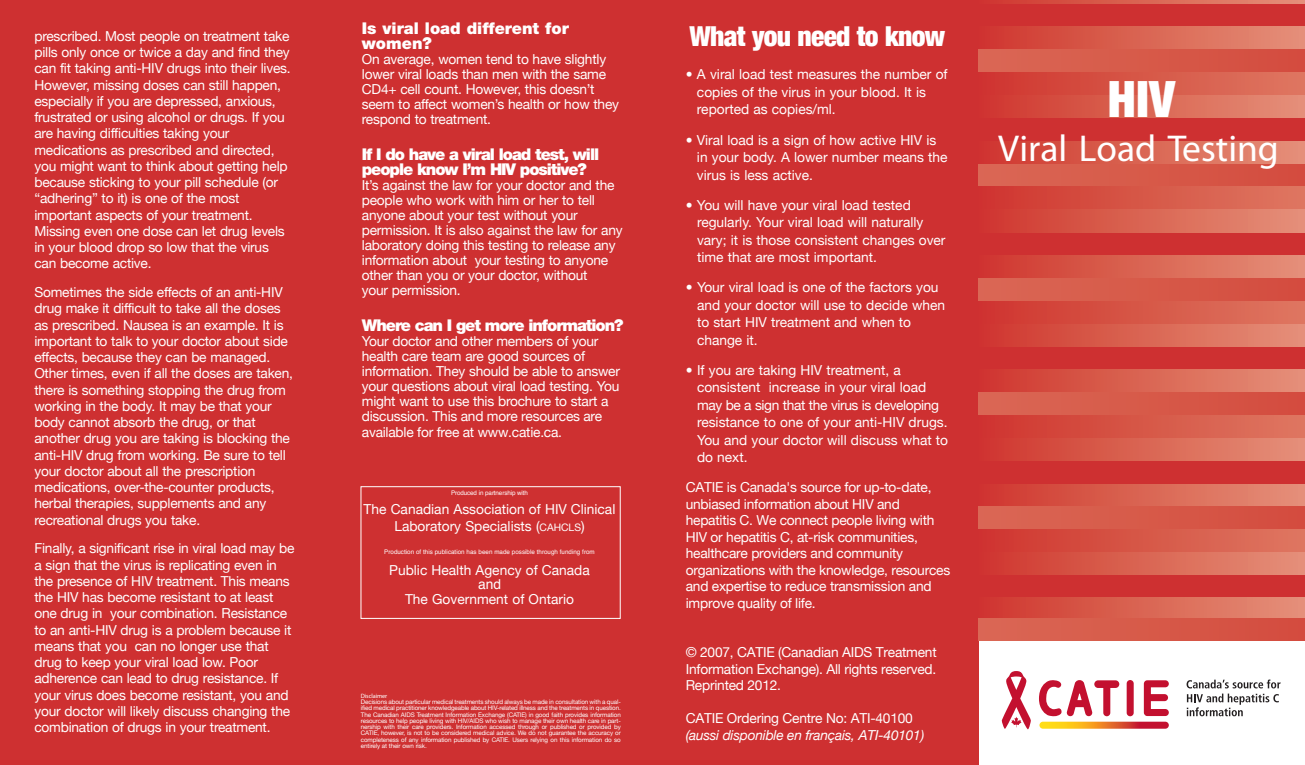
<style>
.page{position:relative;width:1305px;height:765px;background:#fff}
.page>*{position:absolute;margin:0;border:0;box-sizing:border-box;transform-origin:0 0}
.t1{font:900 condensed 50px "Helvetica Neue";color:#fff}
.t2{font:37.5px "Helvetica Neue Light TT";color:#fff}
.t3{font:900 condensed 27.5px "Helvetica Neue";letter-spacing:-.025em;color:#fff}
.t4{font:900 16.25px/15px "Helvetica Neue";letter-spacing:-.065em;color:#fff}
.t5{font:900 16.25px/15px "Helvetica Neue";color:#fff}
.t6{font:13.75px/16.2px "Helvetica Neue";letter-spacing:-.015em;color:#fff}
.t7{font:italic 13.75px/16.5px "Helvetica Neue";letter-spacing:-.015em;color:#fff}
.t8{font:6.25px/6.2px "Helvetica Neue";letter-spacing:-.015em;color:#fff}
.t9{font:6.25px "Helvetica";color:#fff}
.s1{font-size:10.25px}
.s2{font-family:"Helvetica"}
.s3{font-family:"Helvetica Neue Bold TT"}
.s4{font-style:normal}
</style>
<div class="page">
<div style="left:0;top:0;width:979px;height:765px;background:#ce3031"></div>
<svg style="left:979px;top:0;width:326px;height:4px"></svg>
<div style="left:978px;top:4px;width:327px;height:23px;background:#ce3031"></div>
<div style="left:978px;top:27px;width:327px;height:23px;background:linear-gradient(to right,#cf362e,#e59179)"></div>
<div style="left:978px;top:50px;width:327px;height:23px;background:linear-gradient(to right,#da6855,#d44c3e)"></div>
<div style="left:978px;top:73px;width:327px;height:22px;background:linear-gradient(to right,#cf342f,#de7861)"></div>
<div style="left:978px;top:95px;width:327px;height:23px;background:linear-gradient(to right,#cf362e,#e59179)"></div>
<div style="left:978px;top:118px;width:327px;height:23px;background:#ce3031"></div>
<div style="left:978px;top:141px;width:327px;height:23px;background:linear-gradient(to right,#cf362e,#e59179)"></div>
<div style="left:978px;top:164px;width:327px;height:23px;background:linear-gradient(to right,#da6855,#d44c3e)"></div>
<div style="left:978px;top:187px;width:327px;height:23px;background:linear-gradient(to right,#cf342f,#de7861)"></div>
<div style="left:978px;top:210px;width:327px;height:23px;background:linear-gradient(to right,#cf362e,#e59179)"></div>
<div style="left:978px;top:233px;width:327px;height:22px;background:#ce3031"></div>
<div style="left:978px;top:255px;width:327px;height:23px;background:linear-gradient(to right,#cf362e,#e59179)"></div>
<div style="left:978px;top:278px;width:327px;height:23px;background:linear-gradient(to right,#da6855,#d44c3e)"></div>
<div style="left:978px;top:301px;width:327px;height:23px;background:linear-gradient(to right,#cf342f,#de7861)"></div>
<div style="left:978px;top:324px;width:327px;height:23px;background:linear-gradient(to right,#cf362e,#e59179)"></div>
<div style="left:978px;top:347px;width:327px;height:23px;background:#ce3031"></div>
<div style="left:978px;top:370px;width:327px;height:23px;background:linear-gradient(to right,#cf362e,#e59179)"></div>
<div style="left:978px;top:393px;width:327px;height:22px;background:linear-gradient(to right,#da6855,#d44c3e)"></div>
<div style="left:978px;top:415px;width:327px;height:23px;background:linear-gradient(to right,#cf342f,#de7861)"></div>
<div style="left:978px;top:438px;width:327px;height:23px;background:linear-gradient(to right,#cf362e,#e59179)"></div>
<div style="left:978px;top:461px;width:327px;height:23px;background:#ce3031"></div>
<div style="left:978px;top:484px;width:327px;height:23px;background:linear-gradient(to right,#cf362e,#e59179)"></div>
<div style="left:978px;top:507px;width:327px;height:23px;background:linear-gradient(to right,#da6855,#d44c3e)"></div>
<div style="left:978px;top:530px;width:327px;height:23px;background:linear-gradient(to right,#cf342f,#de7861)"></div>
<div style="left:978px;top:553px;width:327px;height:22px;background:linear-gradient(to right,#cf362e,#e59179)"></div>
<div style="left:978px;top:575px;width:327px;height:23px;background:#ce3031"></div>
<div style="left:978px;top:598px;width:327px;height:22px;background:linear-gradient(to right,#cf362e,#e59179)"></div>
<div style="left:978px;top:618px;width:327px;height:23px;background:linear-gradient(to right,#da6855,#d44c3e)"></div>
<div style="left:361px;top:486px;width:260px;height:133px;border:1px solid #fff"></div>
<svg style="left:1144px;top:680px;width:25px;height:36px"></svg>
<div style="left:1127px;top:680px;width:7px;height:36px;background:#c3102f;border-radius:4px"></div>
<svg style="left:1039px;top:722px;width:130px;height:7px"></svg>
<svg style="left:1039px;top:680px;width:80px;height:37px"></svg>
<svg style="left:1002px;top:671px;width:29px;height:58px"></svg>
<svg style="left:1187px;top:680px;width:94px;height:8px"></svg>
<svg style="left:1187px;top:694px;width:92px;height:22px"></svg>
<p class="t6" style="left:34px;top:28px;width:258px">prescribed. Most people on treatment take pills only once or twice a day and find they can fit taking anti-HIV drugs into their lives.<br>However, missing doses can still happen, especially if you are depressed, anxious, frustrated or using alcohol or drugs. If you are having difficulties taking your medications as prescribed and directed, you might want to think about getting help because sticking to your pill schedule (or “adhering” to it) is one of the most important aspects of your treatment.<br>Missing even one dose can let drug levels in your blood drop so low that the virus can become active.</p>
<p class="t6" style="left:34px;top:284px;width:260px">Sometimes the side effects of an anti-HIV drug make it difficult to take all the doses as prescribed. Nausea is an example. It is important to talk to your doctor about side effects, because they can be managed.<br>Other times, even if all the doses are taken, there is something stopping the drug from working in the body. It may be that your body cannot absorb the drug, or that another drug you are taking is blocking the anti-HIV drug from working. Be sure to tell your doctor about all the prescription medications, over-the-counter products, herbal therapies, supplements and any recreational drugs you take.</p>
<p class="t6" style="left:34px;top:540px;width:262px">Finally, a significant rise in viral load may be a sign that the virus is replicating even in the presence of HIV treatment. This means the HIV has become resistant to at least one drug in your combination. Resistance to an anti-HIV drug is a problem because it means that you can no longer use that drug to keep your viral load low. Poor adherence can lead to drug resistance. If your virus does become resistant, you and your doctor will likely discuss changing the combination of drugs in your treatment.</p>
<p class="t5" style="left:362px;top:20px;width:209px">Is viral load different for women?</p>
<p class="t6" style="left:362px;top:51px;width:259px;line-height:15px">On average, women tend to have slightly lower viral loads than men with the same CD4+ cell count. However, this doesn’t seem to affect women’s health or how they respond to treatment.</p>
<p class="t4" style="left:362px;top:146px;width:239px">If I do have a viral load test, will people know I’m HIV positive?</p>
<p class="t6" style="left:362px;top:177px;width:262px;line-height:15px">It’s against the law for your doctor and the people who work with him or her to tell anyone about your test without your permission. It is also against the law for any laboratory doing this testing to release any information about your testing to anyone other than you or your doctor, without<br>your permission.</p>
<p class="t4" style="left:362px;top:318px;width:263px">Where can I get more information?</p>
<p class="t6" style="left:362px;top:333px;width:260px;line-height:15px">Your doctor and other members of your health care team are good sources of information. They should be able to answer your questions about viral load testing. You might want to use this brochure to start a discussion. This and more resources are</p>
<p class="t6" style="left:362px;top:424px;width:202px">available for free at www.catie.ca.</p>
<p class="t9" style="left:451px;top:488px;width:78px">Produced in partnership with</p>
<p class="t6" style="left:364px;top:500px;width:253px;line-height:17.5px;text-align:center">The Canadian Association of HIV Clinical<br>Laboratory Specialists (<span class="s1">CAHCLS</span>)</p>
<p class="t9" style="left:384px;top:547px;width:212px">Production of this publication has been made possible through funding from</p>
<p class="t6" style="left:389px;top:563px;width:202px;line-height:13.8px;text-align:center">Public Health Agency of Canada <span class="s2">and</span></p>
<p class="t6" style="left:405px;top:591px;width:170px">The Government of Ontario</p>
<p class="t8" style="left:361px;top:693px;width:261px"><span class="s3">Disclaimer<br></span>Decisions about particular medical treatments should always be made in consultation with a qual&shy;ified medical practitioner knowledgeable about HIV-related illness and the treatments in question.<br>The Canadian AIDS Treatment Information Exchange (CATIE) in good faith provides information resources to help people living with HIV/AIDS who wish to manage their own health care in part&shy;nership with their care providers. Information accessed through or published or provided by CATIE, however, is not to be considered medical advice. We do not guarantee the accuracy or completeness of any information published by CATIE. Users relying on this information do so entirely at their own risk.</p>
<p class="t3" style="left:689px;top:19px;width:257px">What you need to know</p>
<p class="t6" style="left:697px;top:66px;width:252px;line-height:17.5px;text-indent:-11px">• A viral load test measures the number of copies of the virus in your blood. It is reported as copies/ml.</p>
<p class="t6" style="left:697px;top:131px;width:252px;line-height:17.5px;text-indent:-11px">• Viral load is a sign of how active HIV is in your body. A lower number means the virus is less active.</p>
<p class="t6" style="left:697px;top:196px;width:250px;line-height:17.5px;text-indent:-11px">• You will have your viral load tested regularly. Your viral load will naturally vary; it is those consistent changes over time that are most important.</p>
<p class="t6" style="left:697px;top:278px;width:250px;line-height:17.5px;text-indent:-11px">• Your viral load is one of the factors you and your doctor will use to decide when to start HIV treatment and when to change it.</p>
<p class="t6" style="left:697px;top:361px;width:253px;line-height:17.5px;text-indent:-11px">• If you are taking HIV treatment, a consistent increase in your viral load may be a sign that the virus is developing resistance to one of your anti-HIV drugs.<br>You and your doctor will discuss what to do next.</p>
<p class="t6" style="left:686px;top:479px;width:266px">CATIE is Canada's source for up-to-date, unbiased information about HIV and hepatitis C. We connect people living with HIV or hepatitis C, at-risk communities, healthcare providers and community organizations with the knowledge, resources and expertise to reduce transmission and improve quality of life.</p>
<p class="t6" style="left:686px;top:644px;width:252px;text-align:justify">© 2007, CATIE (Canadian AIDS Treatment Information Exchange). All rights reserved.<br>Reprinted 2012.</p>
<p class="t7" style="left:686px;top:710px;width:240px"><span class="s4">CATIE Ordering Centre No: ATI-40100 </span>(aussi disponible en français, ATI-40101)</p>
<p class="t1" style="left:1107px;top:69px;width:69px">HIV</p>
<p class="t2" style="left:998px;top:125px;width:282px">Viral Load Testing</p>
</div>
